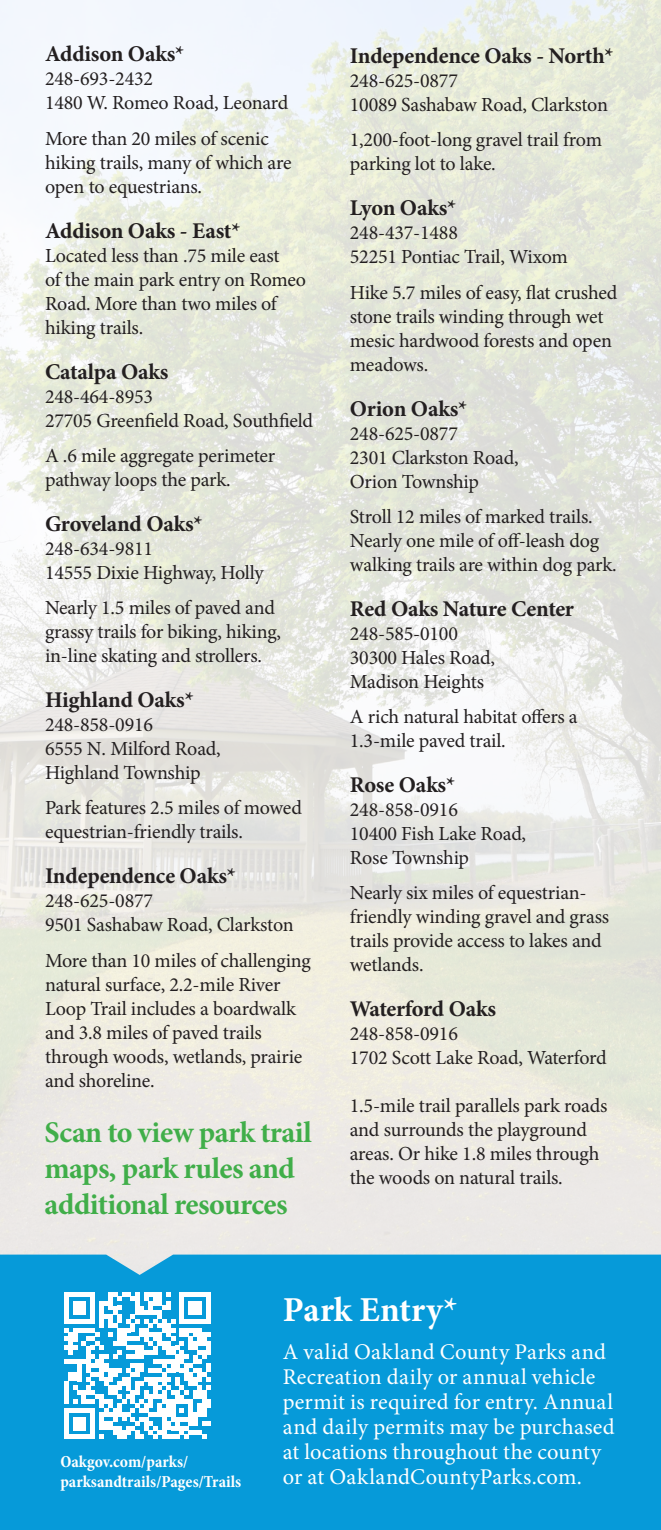
<style>
.page{position:relative;width:661px;height:1530px;background:#fff}
.page>*{position:absolute;margin:0;border:0;box-sizing:border-box;transform-origin:0 0}
.t1{font:700 35px "Minion Pro";letter-spacing:.005em;color:#fff}
.t2{font:700 30px/36px "Minion Pro";letter-spacing:-.02em;color:#40ae49}
.t3{font:22.5px/25px "Minion Pro";letter-spacing:.01em;color:#fff}
.t4{font:700 22.5px "Minion Pro";letter-spacing:-.01em;color:#231f20}
.t5{font:20px/24px "Minion Pro";letter-spacing:-.01em;color:#231f20}
.t6{font:700 condensed 17px/20.2px "Minion Pro";color:#fff}
</style>
<div class="page">
<img style="left:0;top:0;width:661px;height:1255px">
<div style="left:0;top:1255px;width:661px;height:275px;background:#069ad9"></div>
<svg style="left:64px;top:1292px;width:147px;height:147px"></svg>
<p class="t4" style="left:45px;top:38px;width:141px">Addison Oaks*</p>
<p class="t5" style="left:45px;top:67px;width:110px">248-693-2432</p>
<p class="t5" style="left:45px;top:91px;width:245px">1480 W. Romeo Road, Leonard</p>
<p class="t5" style="left:45px;top:126px;width:248px">More than 20 miles of scenic hiking trails, many of which are open to equestrians.</p>
<p class="t4" style="left:45px;top:215px;width:197px">Addison Oaks - East*</p>
<p class="t5" style="left:45px;top:243px;width:262px">Located less than .75 mile east<br>of the main park entry on Romeo<br>Road. More than two miles of hiking trails.</p>
<p class="t4" style="left:45px;top:356px;width:125px">Catalpa Oaks</p>
<p class="t5" style="left:45px;top:384px;width:110px">248-464-8953</p>
<p class="t5" style="left:45px;top:408px;width:270px">27705 Greenfield Road, Southfield</p>
<p class="t5" style="left:45px;top:444px;width:232px">A .6 mile aggregate perimeter pathway loops the park.</p>
<p class="t4" style="left:45px;top:508px;width:159px">Groveland Oaks*</p>
<p class="t5" style="left:45px;top:537px;width:110px">248-634-9811</p>
<p class="t5" style="left:45px;top:561px;width:220px">14555 Dixie Highway, Holly</p>
<p class="t5" style="left:45px;top:596px;width:238px">Nearly 1.5 miles of paved and grassy trails for biking, hiking, in-line skating and strollers.</p>
<p class="t4" style="left:45px;top:684px;width:150px">Highland Oaks*</p>
<p class="t5" style="left:45px;top:713px;width:110px">248-858-0916</p>
<p class="t5" style="left:45px;top:737px;width:177px">6555 N. Milford Road,<br>Highland Township</p>
<p class="t5" style="left:45px;top:796px;width:258px">Park features 2.5 miles of mowed equestrian-friendly trails.</p>
<p class="t4" style="left:45px;top:860px;width:192px">Independence Oaks*</p>
<p class="t5" style="left:45px;top:889px;width:110px">248-625-0877</p>
<p class="t5" style="left:45px;top:913px;width:250px">9501 Sashabaw Road, Clarkston</p>
<p class="t5" style="left:45px;top:948px;width:267px">More than 10 miles of challenging natural surface, 2.2-mile River<br>Loop Trail includes a boardwalk and 3.8 miles of paved trails through woods, wetlands, prairie and shoreline.</p>
<p class="t2" style="left:45px;top:1114px;width:268px">Scan to view park trail maps, park rules and</p>
<p class="t2" style="left:45px;top:1186px;width:244px">additional resources</p>
<p class="t4" style="left:350px;top:40px;width:265px">Independence Oaks - North*</p>
<p class="t5" style="left:350px;top:69px;width:110px">248-625-0877</p>
<p class="t5" style="left:350px;top:93px;width:259px">10089 Sashabaw Road, Clarkston</p>
<p class="t5" style="left:350px;top:128px;width:254px">1,200-foot-long gravel trail from parking lot to lake.</p>
<p class="t4" style="left:350px;top:192px;width:108px">Lyon Oaks*</p>
<p class="t5" style="left:350px;top:221px;width:110px">248-437-1488</p>
<p class="t5" style="left:350px;top:245px;width:219px">52251 Pontiac Trail, Wixom</p>
<p class="t5" style="left:350px;top:280px;width:269px">Hike 5.7 miles of easy, flat crushed stone trails winding through wet mesic hardwood forests and open meadows.</p>
<p class="t4" style="left:350px;top:393px;width:119px">Orion Oaks*</p>
<p class="t5" style="left:350px;top:421px;width:110px">248-625-0877</p>
<p class="t5" style="left:350px;top:445px;width:170px">2301 Clarkston Road,<br>Orion Township</p>
<p class="t5" style="left:350px;top:505px;width:268px">Stroll 12 miles of marked trails.<br>Nearly one mile of off-leash dog walking trails are within dog park.</p>
<p class="t4" style="left:350px;top:593px;width:226px">Red Oaks Nature Center</p>
<p class="t5" style="left:350px;top:622px;width:110px">248-585-0100</p>
<p class="t5" style="left:350px;top:646px;width:147px">30300 Hales Road,<br>Madison Heights</p>
<p class="t5" style="left:350px;top:705px;width:229px">A rich natural habitat offers a<br>1.3-mile paved trail.</p>
<p class="t4" style="left:350px;top:769px;width:107px">Rose Oaks*</p>
<p class="t5" style="left:350px;top:798px;width:110px">248-858-0916</p>
<p class="t5" style="left:350px;top:822px;width:178px">10400 Fish Lake Road,</p>
<p class="t5" style="left:350px;top:846px;width:121px">Rose Township</p>
<p class="t5" style="left:350px;top:881px;width:261px">Nearly six miles of equestrian&shy;friendly winding gravel and grass trails provide access to lakes and wetlands.</p>
<p class="t4" style="left:350px;top:993px;width:148px">Waterford Oaks</p>
<p class="t5" style="left:350px;top:1022px;width:110px">248-858-0916</p>
<p class="t5" style="left:350px;top:1046px;width:258px">1702 Scott Lake Road, Waterford</p>
<p class="t5" style="left:350px;top:1094px;width:259px">1.5-mile trail parallels park roads and surrounds the playground areas. Or hike 1.8 miles through the woods on natural trails.</p>
<p class="t6" style="left:60px;top:1451px;width:182px">Oakgov.com/parks/ parksandtrails/Pages/Trails</p>
<p class="t1" style="left:283px;top:1285px;width:176px">Park Entry*</p>
<p class="t3" style="left:283px;top:1339px;width:333px">A valid Oakland County Parks and Recreation daily or annual vehicle permit is required for entry. Annual and daily permits may be purchased at locations throughout the county or at OaklandCountyParks.com.</p>
</div>
